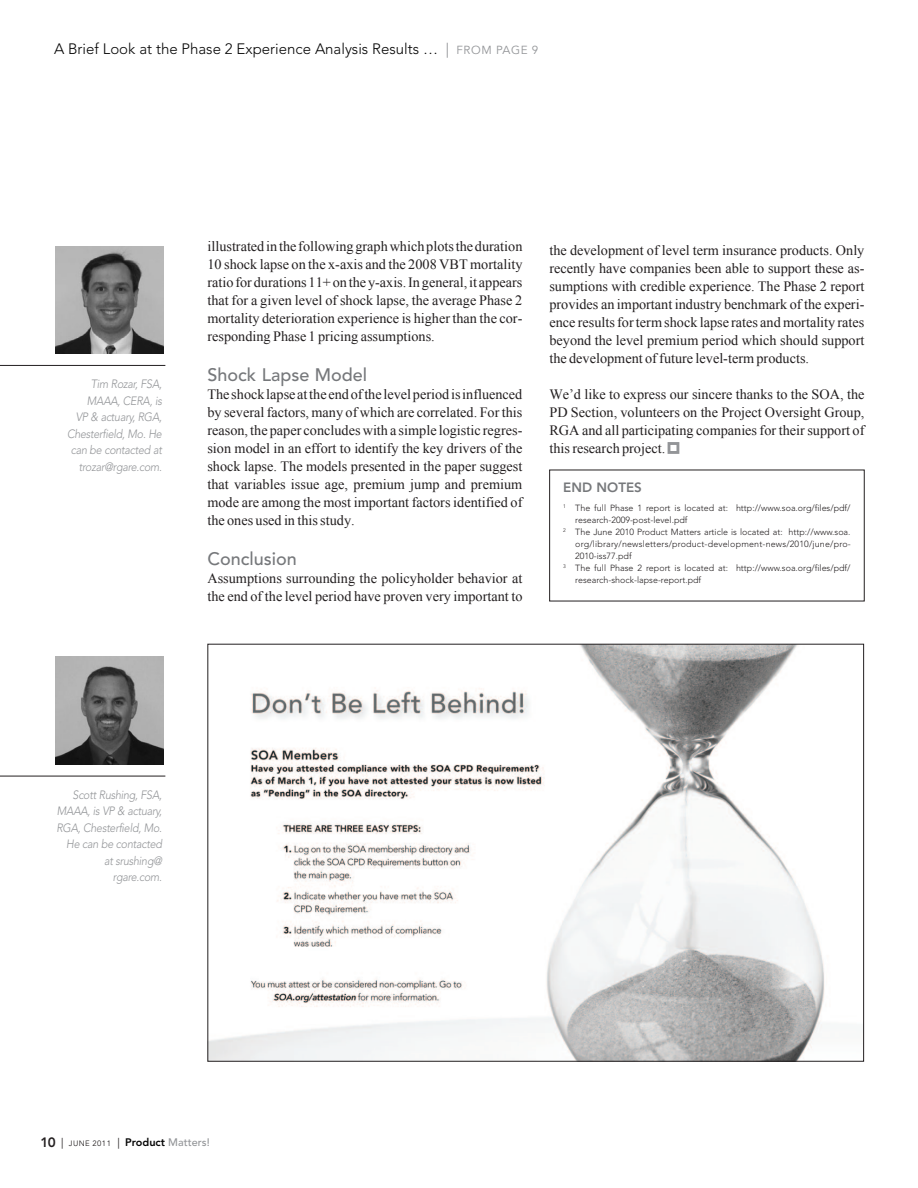
<style>
.page{position:relative;width:918px;height:1188px;background:#fff}
.page>*{position:absolute;margin:0;border:0;box-sizing:border-box;transform-origin:0 0}
.Subheads{font:500 18px "Avenir";color:#76787b}
.t1{font:300 15px "Avenir";color:#050505}
.body{font:14.25px/18px "Times New Roman";color:#231f20;text-align:justify}
.Footnote_-ok{font:800 13.35px "Avenir";color:#76787b}
.Picture_Caption{font:italic 300 12px/16.5px "Avenir";letter-spacing:-.025em;color:#939598;text-align:right;scale:.9 1}
.Footnote_-ok-2{font:300 8.85px/11.9px "Avenir";color:#231f20}
.t2{font:7.8px "Avenir";letter-spacing:.05em;color:#231f20}
.s1{font-weight:400;color:#939598}
.s2{font-weight:400;font-size:11.7px;color:#939598}
.s3{font-weight:800;font-size:13.5px}
.s4{font-size:10.8px}
.s5{font-weight:800;font-size:10.8px;color:#050505}
.s6{font-weight:500;font-size:10.8px;color:#939598}
</style>
<div class="page">
<hr style="left:0;top:365px;width:165px;height:1px;background:#231f20">
<hr style="left:0;top:776px;width:165px;height:1px;background:#231f20">
<img style="left:55px;top:246px;width:108px;height:108px">
<img style="left:55px;top:657px;width:108px;height:108px">
<svg style="left:667px;top:442px;width:13px;height:12px"></svg>
<img style="left:209px;top:646px;width:616px;height:414px">
<p class="t1" style="left:54px;top:40px;width:486px">A Brief Look at the Phase 2 Experience Analysis Results … <span class="s1">|</span> <span class="s2">FROM PAGE 9</span></p>
<p class="Picture_Caption" style="left:67px;top:376px;width:107px">Tim Rozar, FSA,<br>MAAA, CERA, is<br>VP &amp; actuary, RGA,<br>Chesterfield, Mo. He can be contacted at trozar@rgare.com.</p>
<p class="body" style="left:207px;top:237px;width:317px">illustrated in the following graph which plots the duration 10 shock lapse on the x-axis and the 2008 VBT mortality ratio for durations 11+ on the y-axis. In general, it appears that for a given level of shock lapse, the average Phase 2 mortality deterioration experience is higher than the cor&shy;responding Phase 1 pricing assumptions.</p>
<p class="Subheads" style="left:207px;top:364px;width:161px">Shock Lapse Model</p>
<p class="body" style="left:207px;top:385px;width:317px">The shock lapse at the end of the level period is influenced by several factors, many of which are correlated. For this reason, the paper concludes with a simple logistic regres&shy;sion model in an effort to identify the key drivers of the shock lapse. The models presented in the paper suggest that variables issue age, premium jump and premium mode are among the most important factors identified of the ones used in this study.</p>
<p class="Subheads" style="left:207px;top:548px;width:91px">Conclusion</p>
<p class="body" style="left:207px;top:569px;width:317px">Assumptions surrounding the policyholder behavior at the end of the level period have proven very important to</p>
<p class="body" style="left:549px;top:241px;width:317px">the development of level term insurance products. Only recently have companies been able to support these as&shy;sumptions with credible experience. The Phase 2 report provides an important industry benchmark of the experi&shy;ence results for term shock lapse rates and mortality rates beyond the level premium period which should support the development of future level-term products.</p>
<p class="body" style="left:549px;top:385px;width:317px">We’d like to express our sincere thanks to the SOA, the PD Section, volunteers on the Project Oversight Group, RGA and all participating companies for their support of this research project.</p>
<p class="Footnote_-ok" style="left:563px;top:480px;width:80px">END NOTES</p>
<p class="Footnote_-ok-2" style="left:575px;top:503px;width:277px;text-indent:-12px"><sup>1</sup> The full Phase 1 report is located at: http://www.soa.org/files/pdf/ research-2009-post-level.pdf</p>
<p class="Footnote_-ok-2" style="left:575px;top:526px;width:277px;text-align:justify;text-indent:-12px"><sup>2</sup> The June 2010 Product Matters article is located at: http://www.soa. org/library/newsletters/product-development-news/2010/june/pro-2010-iss77.pdf</p>
<p class="Footnote_-ok-2" style="left:575px;top:562px;width:277px;text-indent:-12px"><sup>3</sup> The full Phase 2 report is located at: http://www.soa.org/files/pdf/ research-shock-lapse-report.pdf</p>
<p class="Picture_Caption" style="left:56px;top:786px;width:119px">Scott Rushing, FSA,<br>MAAA, is VP &amp; actuary,<br>RGA, Chesterfield, Mo.<br>He can be contacted at srushing@ rgare.com.</p>
<p class="t2" style="left:40px;top:1138px;width:171px"><span class="s3">10</span> <span class="s4">|</span> JUNE 2011 <span class="s4">|</span> <span class="s5">Product</span> <span class="s6">Matters!</span></p>
</div>
